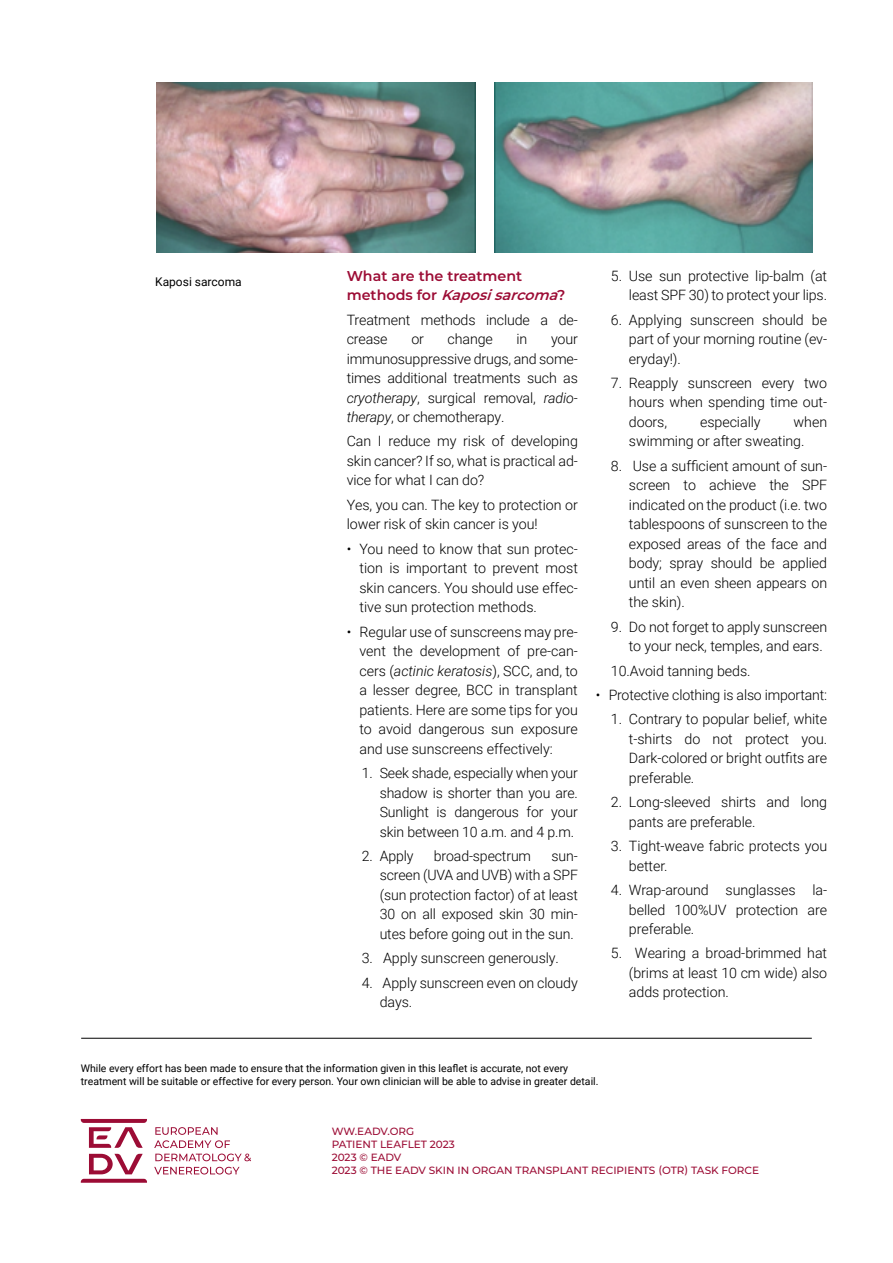
<style>
.page{position:relative;width:893px;height:1263px;background:#fff}
.page>*{position:absolute;margin:0;border:0;box-sizing:border-box;transform-origin:0 0}
.t1{font:300 14.25px/19.5px "Roboto";letter-spacing:-.005em;color:#000;text-align:justify}
.t2{font:600 14.25px/19.5px "Montserrat";color:#9c0c35}
.t3{font:12px "Roboto";color:#000}
.t4{font:10.5px/13.2px "Roboto";color:#000}
.t5{font:500 10.5px/13.2px "Montserrat";color:#9c0c35}
.s1{font-style:italic}
</style>
<div class="page">
<svg style="left:154px;top:1167px;width:86px;height:7px"></svg>
<svg style="left:154px;top:1127px;width:97px;height:34px"></svg>
<svg style="left:81px;top:1119px;width:66px;height:29px"></svg>
<svg style="left:81px;top:1154px;width:66px;height:29px"></svg>
<hr style="left:81px;top:1038px;width:731px;height:1px;background:#000">
<img style="left:156px;top:82px;width:320px;height:170px">
<img style="left:494px;top:82px;width:318px;height:170px">
<p class="t3" style="left:155px;top:273px;width:88px">Kaposi sarcoma</p>
<p class="t2" style="left:347px;top:265px;width:220px">What are the treatment<br>m e t h o d s f o r <span class="s1">Kaposisarcoma</span>?</p>
<p class="t1" style="left:347px;top:309px;width:233px">Treatment methods include a de&shy;crease</p>
<p class="t1" style="left:411px;top:329px;width:14px">or</p>
<p class="t1" style="left:448px;top:329px;width:47px">change</p>
<p class="t1" style="left:516px;top:329px;width:12px">in</p>
<p class="t1" style="left:347px;top:329px;width:233px;text-indent:204px">your immunosuppressive drugs, and some&shy;times additional treatments such as <span class="s1">cryotherapy</span>, surgical removal, <span class="s1">radio&shy;therapy</span>, or chemotherapy.</p>
<p class="t1" style="left:347px;top:431px;width:233px">Can I reduce my risk of developing skin cancer? If so, what is practical ad&shy;vice for what I can do?</p>
<p class="t1" style="left:347px;top:494px;width:233px">Yes, you can. The key to protection or lower risk of skin cancer is you!</p>
<p class="t1" style="left:359px;top:538px;width:220px;text-indent:-13px">• You need to know that sun protec&shy;tion is important to prevent most skin cancers. You should use effec&shy;tive sun protection methods.</p>
<p class="t1" style="left:359px;top:621px;width:220px;text-indent:-13px">• Regular use of sunscreens may pre&shy;vent the development of pre-can&shy;cers (<span class="s1">actinic keratosis</span>), SCC, and, to a lesser degree, BCC in transplant patients. Here are some tips for you to avoid dangerous sun exposure and use sunscreens effectively:</p>
<p class="t1" style="left:380px;top:763px;width:200px;text-indent:-18px">1. Seek shade, especially when your shadow is shorter than you are.<br>Sunlight is dangerous for your skin between 10 a.m. and 4 p.m.</p>
<p class="t1" style="left:362px;top:845px;width:53px">2. Apply</p>
<p class="t1" style="left:434px;top:845px;width:99px">broad-spectrum</p>
<p class="t1" style="left:380px;top:845px;width:200px;text-indent:172px">sun&shy;screen (UVA and UVB) with a SPF (sun protection factor) of at least 30 on all exposed skin 30 min&shy;utes before going out in the sun.</p>
<p class="t1" style="left:362px;top:948px;width:199px">3. Apply sunscreen generously.</p>
<p class="t1" style="left:380px;top:972px;width:200px;text-indent:-18px">4. Apply sunscreen even on cloudy days.</p>
<p class="t1" style="left:611px;top:265px;width:218px;text-align:right">5. Use sun protective lip-balm (at least SPF 30) to protect your lips.</p>
<p class="t1" style="left:629px;top:309px;width:200px;text-indent:-18px">6. Applying sunscreen should be part of your morning routine (ev&shy;eryday!).</p>
<p class="t1" style="left:629px;top:373px;width:200px;text-indent:-18px">7. Reapply sunscreen every two hours when spending time out&shy;doors,</p>
<p class="t1" style="left:629px;top:412px;width:200px;text-indent:165px">when swimming or after sweating.</p>
<p class="t1" style="left:629px;top:455px;width:200px;text-indent:-18px">8. Use a sufficient amount of sun&shy;screen to achieve the SPF indicated on the product (i.e. two tablespoons of sunscreen to the exposed areas of the face and body; spray should be applied until an even sheen appears on the skin).</p>
<p class="t1" style="left:629px;top:616px;width:200px;text-indent:-18px">9. Do not forget to apply sunscreen to your neck, temples, and ears.</p>
<p class="t1" style="left:611px;top:660px;width:141px">10.Avoid tanning beds.</p>
<p class="t1" style="left:596px;top:685px;width:233px">• Protective clothing is also important:</p>
<p class="t1" style="left:629px;top:709px;width:200px;text-indent:-18px">1. Contrary to popular belief, white t-shirts do not protect you.<br>Dark-colored or bright outfits are preferable.</p>
<p class="t1" style="left:629px;top:792px;width:200px;text-indent:-18px">2. Long-sleeved shirts and long pants are preferable.</p>
<p class="t1" style="left:629px;top:836px;width:200px;text-indent:-18px">3. Tight-weave fabric protects you better.</p>
<p class="t1" style="left:629px;top:880px;width:200px;text-indent:-18px">4. Wrap-around sunglasses la&shy;belled 100%UV protection are preferable.</p>
<p class="t1" style="left:629px;top:943px;width:200px;text-indent:-18px">5. Wearing a broad-brimmed hat (brims at least 10 cm wide) also adds protection.</p>
<p class="t1" style="left:700px;top:412px;width:62px">especially</p>
<p class="t4" style="left:81px;top:1061px;width:519px">While every effort has been made to ensure that the information given in this leaflet is accurate, not every treatment will be suitable or effective for every person. Your own clinician will be able to advise in greater detail.</p>
<p class="t5" style="left:332px;top:1124px;width:429px">WW.EADV.ORG<br>PATIENT LEAFLET 2023<br>2023 © EADV<br>2023 © THE EADV SKIN IN ORGAN TRANSPLANT RECIPIENTS (OTR) TASK FORCE</p>
</div>
